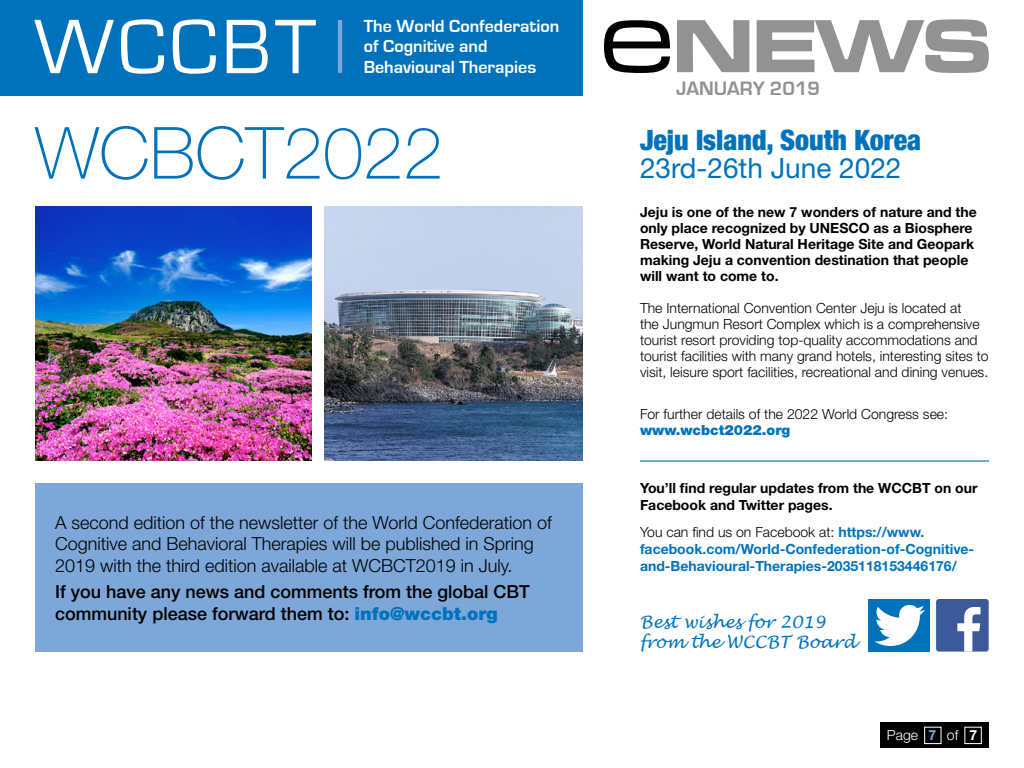
<style>
.page{position:relative;width:1024px;height:768px;background:#fff}
.page>*{position:absolute;margin:0;border:0;box-sizing:border-box;transform-origin:0 0}
.t1{font:80px "Eurostile";letter-spacing:.05em;color:#fff}
.t2{font:78px "Microgramma Becker Bold Extd";color:#929292}
.t3{font:100 72px "Helvetica Neue";color:#0072bc}
.t4{font:900 condensed 28px "Helvetica Neue";color:#0072bc}
.t5{font:28px "Helvetica Neue";color:#0072bc}
.t6{font:700 20px "Eurostile";color:#929292}
.t7{font:300 18px/21.6px "Helvetica Neue";color:#000}
.t8{font:500 18px/21.6px "Helvetica Neue";color:#000}
.t9{font:700 18px/20.5px "Eurostile";color:#fff}
.t10{font:italic 16.9px/20.6px "Lucida Handwriting";color:#0072bc}
.t11{font:300 14px/16px "Helvetica Neue";color:#000}
.t12{font:700 14px/16px "Helvetica Neue";color:#000}
.t13{font:700 14px/16.8px "Helvetica Neue";color:#0072bc}
.t14{font:900 14px "Helvetica Neue";color:#0072bc}
.t15{font:300 14px "Helvetica Neue";color:#fff}
.s1{font-family:"Microgramma Becker Med Extd";font-size:111px;color:#000}
.s2{font-weight:900;color:#0072bc}
.s3{font-weight:300;color:#000}
.s4{font-weight:700;color:#7da7d8}
.s5{font-weight:700}
</style>
<div class="page">
<div style="left:880px;top:722px;width:108px;height:26px;background:#000"></div>
<div style="left:924px;top:727px;width:17px;height:17px;border:1px solid #fff"></div>
<div style="left:964px;top:727px;width:18px;height:17px;border:1px solid #fff"></div>
<div style="left:0;top:0;width:583px;height:96px;background:#0072bc"></div>
<hr style="left:338px;top:20px;width:4px;height:53px;background:#7da7d8">
<img style="left:35px;top:206px;width:276px;height:255px">
<img style="left:324px;top:207px;width:259px;height:254px">
<div style="left:35px;top:483px;width:548px;height:169px;background:#7da7d8"></div>
<hr style="left:640px;top:460px;width:349px;height:2px;background:#0072bc">
<div style="left:936px;top:599px;width:53px;height:53px;background:#3c5a99;border-radius:3px"></div>
<svg style="left:957px;top:607px;width:24px;height:45px"></svg>
<div style="left:868px;top:599px;width:62px;height:53px;background:#0072bc"></div>
<svg style="left:874px;top:605px;width:51px;height:41px"></svg>
<h1 class="t1" style="left:34px;top:4px;width:283px">WCCBT</h1>
<p class="t9" style="left:364px;top:16px;width:197px">The World Confederation of Cognitive and<br>Behavioural Therapies</p>
<h2 class="t2" style="left:601px;top:-7px;width:391px"><span class="s1">e</span>NEWS</h2>
<h3 class="t6" style="left:676px;top:78px;width:146px">JANUARY 2019</h3>
<h3 class="t3" style="left:35px;top:113px;width:410px">WCBCT2022</h3>
<h3 class="t4" style="left:640px;top:117px;width:283px">Jeju Island, South Korea</h3>
<h3 class="t5" style="left:640px;top:151px;width:263px">23rd-26th June 2022</h3>
<p class="t7" style="left:55px;top:511px;width:498px">A second edition of the newsletter of the World Confederation of<br>Cognitive and Behavioral Therapies will be published in Spring<br>2019 with the third edition available at WCBCT2019 in July.</p>
<p class="t8" style="left:55px;top:581px;width:476px">If you have any news and comments from the global CBT community please forward them to: <span class="s2">info@wccbt.org</span></p>
<p class="t12" style="left:640px;top:204px;width:338px">Jeju is one of the new 7 wonders of nature and the only place recognized by UNESCO as a Biosphere Reserve, World Natural Heritage Site and Geopark making Jeju a convention destination that people will want to come to.</p>
<p class="t11" style="left:640px;top:300px;width:350px">The International Convention Center Jeju is located at<br>the Jungmun Resort Complex which is a comprehensive tourist resort providing top-quality accommodations and tourist facilities with many grand hotels, interesting sites to visit, leisure sport facilities, recreational and dining venues.</p>
<p class="t11" style="left:640px;top:406px;width:310px">For further details of the 2022 World Congress see:</p>
<p class="t14" style="left:640px;top:422px;width:152px">www.wcbct2022.org</p>
<p class="t12" style="left:640px;top:480px;width:339px;line-height:16.8px">You’ll find regular updates from the WCCBT on our<br>Facebook and Twitter pages.</p>
<p class="t13" style="left:640px;top:523px;width:336px"><span class="s3">You can find us on Facebook at:</span> https://www. facebook.com/World-Confederation-of-Cognitive&shy;and-Behavioural-Therapies-2035118153446176/</p>
<p class="t10" style="left:640px;top:612px;width:218px">Best wishes for 2019 from the WCCBT Board</p>
<p class="t15" style="left:887px;top:727px;width:92px">Page <span class="s4">7</span> of <span class="s5">7</span></p>
</div>
